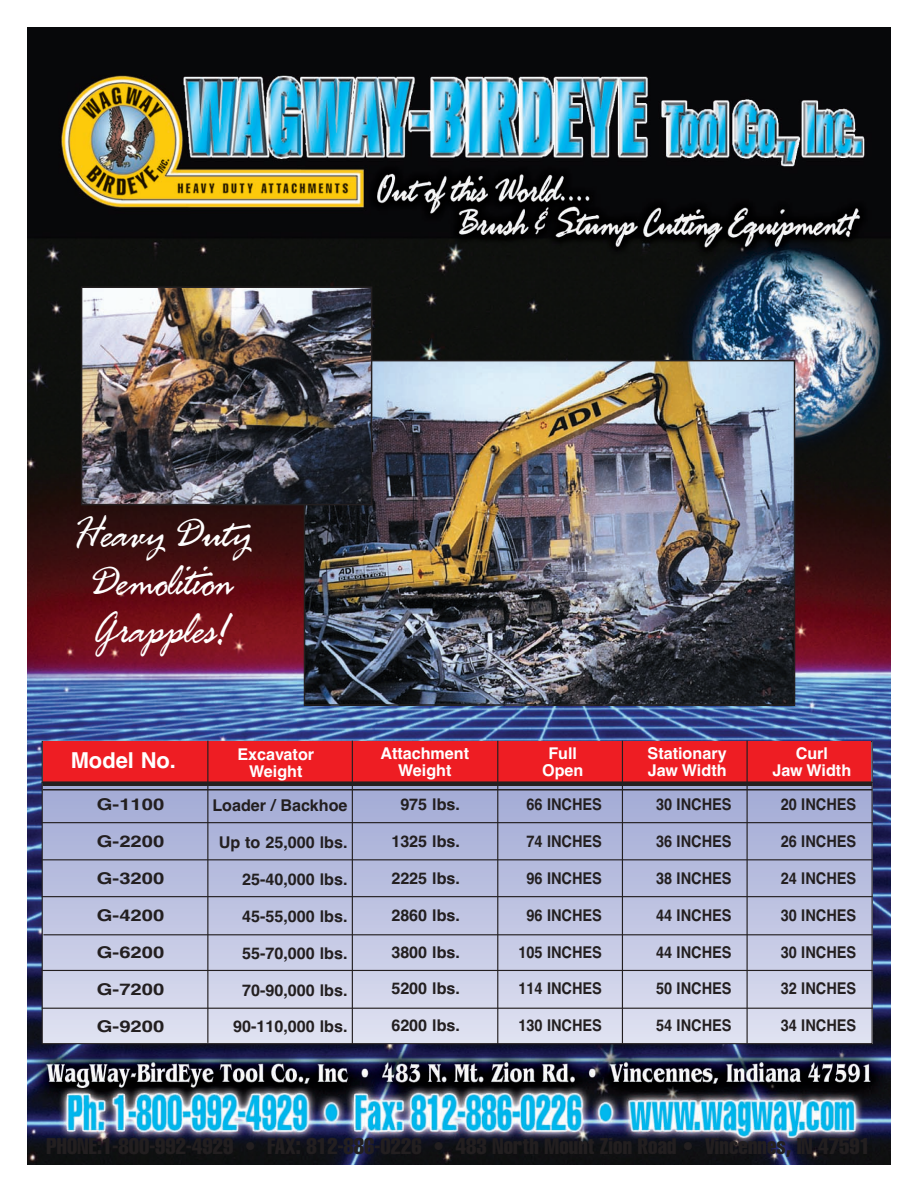
<style>
.page{position:relative;width:918px;height:1188px;background:#fff}
.page>*{position:absolute;margin:0;border:0;box-sizing:border-box;transform-origin:0 0}
.t1{font:45px/48px "Fresh Script";color:#fff;text-align:center}
.t2{font:700 21.9px "Helvetica";color:#fff}
.t3{font:21px "Monroe";color:#231f20}
.t4{font:700 16.2px "Helvetica";color:#231f20;scale:.9 1}
.t5{font:700 16.2px "Helvetica";color:#231f20}
.t6{font:700 16.2px/16.2px "Helvetica";color:#fff;text-align:center}
.t7{font:700 16.2px "Helvetica";color:#231f20;scale:1.25 1}
</style>
<div class="page">
<img style="left:27px;top:27px;width:864px;height:1137px">
<img style="left:307px;top:363px;width:485px;height:340px">
<div style="left:304px;top:360px;width:491px;height:346px;border:2px solid #231f20"></div>
<img style="left:84px;top:290px;width:285px;height:212px">
<div style="left:81px;top:287px;width:291px;height:218px;border:2px solid #231f20"></div>
<svg style="left:44px;top:786px;width:827px;height:256px"></svg>
<div style="left:43px;top:741px;width:828px;height:41px;background:#ee1d23"></div>
<hr style="left:42px;top:782px;width:831px;height:1px;background:#231f20">
<hr style="left:42px;top:822px;width:831px;height:1px;background:#231f20">
<hr style="left:43px;top:934px;width:830px;height:1px;background:#231f20">
<hr style="left:42px;top:859px;width:831px;height:1px;background:#231f20">
<hr style="left:42px;top:896px;width:831px;height:1px;background:#231f20">
<hr style="left:42px;top:970px;width:831px;height:1px;background:#231f20">
<hr style="left:42px;top:1008px;width:831px;height:1px;background:#231f20">
<hr style="left:207px;top:741px;width:1px;height:302px;background:#231f20">
<hr style="left:352px;top:741px;width:1px;height:303px;background:#231f20">
<hr style="left:497px;top:741px;width:1px;height:303px;background:#231f20">
<hr style="left:622px;top:741px;width:1px;height:303px;background:#231f20">
<hr style="left:747px;top:741px;width:1px;height:303px;background:#231f20">
<hr style="left:43px;top:782px;width:829px;height:4px;background:#231f20">
<hr style="left:43px;top:789px;width:829px;height:1px;background:#231f20">
<h1 class="t1" style="left:72px;top:506px;width:179px">Heavy Duty<br>Demolition<br>Grapples!</h1>
<h2 class="t2" style="left:71px;top:748px;width:107px">Model No.</h2>
<p class="t6" style="left:381px;top:746px;width:90px">Attachment<br>Weight</p>
<p class="t6" style="left:542px;top:746px;width:43px">Full<br>Open</p>
<p class="t6" style="left:648px;top:746px;width:81px;text-align:left">Stationary<br>Jaw Width</p>
<p class="t6" style="left:772px;top:746px;width:80px">Curl<br>Jaw Width</p>
<p class="t7" style="left:97px;top:795px;width:55px">G-1100</p>
<p class="t7" style="left:97px;top:832px;width:55px">G-2200</p>
<p class="t7" style="left:97px;top:869px;width:55px">G-3200</p>
<p class="t7" style="left:97px;top:906px;width:55px">G-4200</p>
<p class="t7" style="left:97px;top:943px;width:55px">G-6200</p>
<p class="t7" style="left:97px;top:980px;width:55px">G-7200</p>
<p class="t7" style="left:97px;top:1017px;width:55px">G-9200</p>
<p class="t6" style="left:238px;top:747px;width:78px">Excavator<br>Weight</p>
<p class="t5" style="left:212px;top:796px;width:137px">Loader / Backhoe</p>
<p class="t5" style="left:219px;top:833px;width:130px">Up to 25,000 lbs.</p>
<p class="t5" style="left:242px;top:870px;width:107px">25-40,000 lbs.</p>
<p class="t5" style="left:242px;top:907px;width:107px">45-55,000 lbs.</p>
<p class="t5" style="left:242px;top:944px;width:107px">55-70,000 lbs.</p>
<p class="t5" style="left:242px;top:980px;width:107px">70-90,000 lbs.</p>
<p class="t5" style="left:233px;top:1017px;width:116px">90-110,000 lbs.</p>
<p class="t4" style="left:526px;top:795px;width:85px">66 INCHES</p>
<p class="t4" style="left:526px;top:832px;width:85px">74 INCHES</p>
<p class="t4" style="left:526px;top:869px;width:85px">96 INCHES</p>
<p class="t4" style="left:526px;top:905px;width:85px">96 INCHES</p>
<p class="t4" style="left:518px;top:942px;width:94px">105 INCHES</p>
<p class="t4" style="left:518px;top:979px;width:94px">114 INCHES</p>
<p class="t4" style="left:518px;top:1016px;width:94px">130 INCHES</p>
<p class="t4" style="left:656px;top:795px;width:85px">30 INCHES</p>
<p class="t4" style="left:656px;top:832px;width:85px">36 INCHES</p>
<p class="t4" style="left:656px;top:869px;width:85px">38 INCHES</p>
<p class="t4" style="left:656px;top:905px;width:85px">44 INCHES</p>
<p class="t4" style="left:656px;top:942px;width:85px">44 INCHES</p>
<p class="t4" style="left:656px;top:979px;width:85px">50 INCHES</p>
<p class="t4" style="left:656px;top:1016px;width:85px">54 INCHES</p>
<p class="t4" style="left:781px;top:795px;width:85px">20 INCHES</p>
<p class="t4" style="left:781px;top:832px;width:85px">26 INCHES</p>
<p class="t4" style="left:781px;top:869px;width:85px">24 INCHES</p>
<p class="t4" style="left:781px;top:905px;width:85px">30 INCHES</p>
<p class="t4" style="left:781px;top:942px;width:85px">30 INCHES</p>
<p class="t4" style="left:781px;top:979px;width:85px">32 INCHES</p>
<p class="t4" style="left:781px;top:1016px;width:85px">34 INCHES</p>
<p class="t5" style="left:400px;top:795px;width:61px">975 lbs.</p>
<p class="t5" style="left:391px;top:832px;width:70px">1325 lbs.</p>
<p class="t5" style="left:391px;top:869px;width:70px">2225 lbs.</p>
<p class="t5" style="left:391px;top:905px;width:70px">2860 lbs.</p>
<p class="t5" style="left:391px;top:942px;width:70px">3800 lbs.</p>
<p class="t5" style="left:391px;top:979px;width:70px">5200 lbs.</p>
<p class="t5" style="left:391px;top:1016px;width:70px">6200 lbs.</p>
<p class="t3" style="left:47px;top:1135px;width:825px">PHONE:1-800-992-4929 • FAX: 812-886-0226 • 483 North Mount Zion Road • Vincennes, IN 47591</p>
</div>
